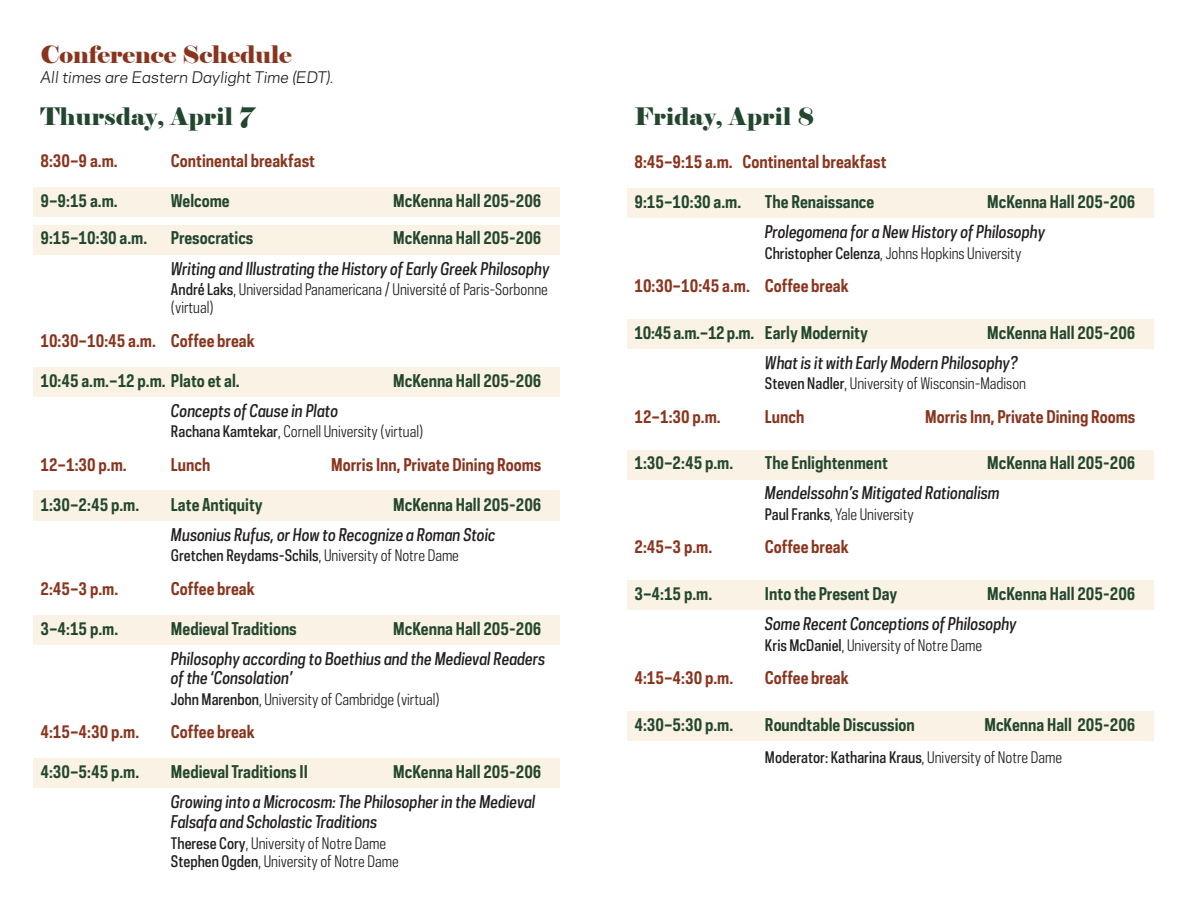
<style>
.page{position:relative;width:1188px;height:918px;background:#fff}
.page>*{position:absolute;margin:0;border:0;box-sizing:border-box;transform-origin:0 0}
.t1{font:24px "Elephant";letter-spacing:.01em;color:#23462f}
.t2{font:24px "Elephant";color:#89351e}
.times{font:700 16.5px "Galaxie Polaris Condensed";color:#23462f}
.titles{font:italic 500 16.5px/19.5px "Galaxie Polaris Condensed";color:#231f20}
.breaks_and_meals{font:700 16.5px "Galaxie Polaris Condensed";color:#89351e}
.names_speakers{font:15px/18px "Galaxie Polaris Condensed";color:#231f20}
.names_speakers-2{font:500 15px "Galaxie Polaris Condensed";color:#231f20}
.t3{font:italic 15px "Galaxie Polaris";color:#231f20}
.s1{font-weight:500}
.s2{font-weight:400}
</style>
<div class="page">
<div style="left:34px;top:187px;width:526px;height:30px;background:#f9f2e5"></div>
<div style="left:34px;top:225px;width:526px;height:30px;background:#f9f2e5"></div>
<div style="left:34px;top:367px;width:526px;height:30px;background:#f9f2e5"></div>
<div style="left:34px;top:491px;width:526px;height:30px;background:#f9f2e5"></div>
<div style="left:34px;top:615px;width:526px;height:30px;background:#f9f2e5"></div>
<div style="left:34px;top:758px;width:526px;height:30px;background:#f9f2e5"></div>
<div style="left:628px;top:188px;width:526px;height:30px;background:#f9f2e5"></div>
<div style="left:628px;top:319px;width:526px;height:30px;background:#f9f2e5"></div>
<div style="left:628px;top:450px;width:526px;height:30px;background:#f9f2e5"></div>
<div style="left:628px;top:580px;width:526px;height:30px;background:#f9f2e5"></div>
<div style="left:628px;top:711px;width:526px;height:30px;background:#f9f2e5"></div>
<p class="t2" style="left:40px;top:39px;width:253px">Conference Schedule</p>
<p class="t3" style="left:40px;top:66px;width:295px">All times are Eastern Daylight Time (EDT).</p>
<p class="t1" style="left:40px;top:101px;width:215px">Thursday, April 7</p>
<p class="breaks_and_meals" style="left:40px;top:150px;width:79px">8:30–9 a.m.</p>
<p class="breaks_and_meals" style="left:171px;top:150px;width:146px">Continental breakfast</p>
<p class="times" style="left:40px;top:190px;width:79px">9–9:15 a.m.</p>
<p class="times" style="left:171px;top:190px;width:60px">Welcome</p>
<p class="times" style="left:393px;top:190px;width:150px">McKenna Hall 205-206</p>
<p class="times" style="left:40px;top:227px;width:108px">9:15–10:30 a.m.</p>
<p class="times" style="left:171px;top:227px;width:84px">Presocratics</p>
<p class="times" style="left:393px;top:227px;width:150px">McKenna Hall 205-206</p>
<p class="titles" style="left:171px;top:258px;width:380px">Writing and Illustrating the History of Early Greek Philosophy</p>
<p class="names_speakers" style="left:171px;top:280px;width:378px"><span class="s1">André Laks</span>, Universidad Panamericana / Université of Paris-Sorbonne (virtual)</p>
<p class="breaks_and_meals" style="left:40px;top:329px;width:216px">10:30–10:45 a.m. Coffee break</p>
<p class="times" style="left:40px;top:369px;width:201px">10:45 a.m.–12 p.m. Plato et al.</p>
<p class="times" style="left:393px;top:369px;width:150px">McKenna Hall 205-206</p>
<p class="titles" style="left:171px;top:400px;width:169px">Concepts of Cause in Plato</p>
<p class="names_speakers" style="left:171px;top:422px;width:254px"><span class="s1">Rachana Kamtekar</span>, Cornell University (virtual)</p>
<p class="breaks_and_meals" style="left:40px;top:453px;width:88px">12–1:30 p.m.</p>
<p class="breaks_and_meals" style="left:171px;top:453px;width:41px">Lunch</p>
<p class="breaks_and_meals" style="left:331px;top:453px;width:212px">Morris Inn, Private Dining Rooms</p>
<p class="times" style="left:40px;top:493px;width:100px">1:30–2:45 p.m.</p>
<p class="times" style="left:171px;top:493px;width:93px">Late Antiquity</p>
<p class="times" style="left:393px;top:493px;width:150px">McKenna Hall 205-206</p>
<p class="titles" style="left:171px;top:524px;width:326px">Musonius Rufus, or How to Recognize a Roman Stoic</p>
<p class="names_speakers-2" style="left:171px;top:546px;width:289px">Gretchen Reydams-Schils<span class="s2">, University of Notre Dame</span></p>
<p class="breaks_and_meals" style="left:40px;top:577px;width:79px">2:45–3 p.m.</p>
<p class="breaks_and_meals" style="left:171px;top:577px;width:85px">Coffee break</p>
<p class="times" style="left:40px;top:617px;width:79px">3–4:15 p.m.</p>
<p class="times" style="left:171px;top:617px;width:127px">Medieval Traditions</p>
<p class="times" style="left:393px;top:617px;width:150px">McKenna Hall 205-206</p>
<p class="titles" style="left:171px;top:648px;width:376px">Philosophy according to Boethius and the Medieval Readers of the ‘Consolation’</p>
<p class="names_speakers" style="left:171px;top:690px;width:270px"><span class="s1">John Marenbon</span>, University of Cambridge (virtual)</p>
<p class="breaks_and_meals" style="left:40px;top:721px;width:100px">4:15–4:30 p.m.</p>
<p class="breaks_and_meals" style="left:171px;top:721px;width:85px">Coffee break</p>
<p class="times" style="left:40px;top:761px;width:100px">4:30–5:45 p.m.</p>
<p class="times" style="left:171px;top:761px;width:138px">Medieval Traditions II</p>
<p class="times" style="left:393px;top:761px;width:150px">McKenna Hall 205-206</p>
<p class="titles" style="left:171px;top:792px;width:366px">Growing into a Microcosm: The Philosopher in the Medieval<br>Falsafa and Scholastic Traditions</p>
<p class="names_speakers" style="left:171px;top:834px;width:217px"><span class="s1">Therese Cory</span>, University of Notre Dame</p>
<p class="names_speakers" style="left:171px;top:852px;width:229px"><span class="s1">Stephen Ogden</span>, University of Notre Dame</p>
<p class="t1" style="left:634px;top:102px;width:181px">Friday, April 8</p>
<p class="breaks_and_meals" style="left:634px;top:150px;width:254px">8:45–9:15 a.m. Continental breakfast</p>
<p class="times" style="left:634px;top:190px;width:108px">9:15–10:30 a.m.</p>
<p class="times" style="left:765px;top:190px;width:111px">The Renaissance</p>
<p class="times" style="left:987px;top:190px;width:150px">McKenna Hall 205-206</p>
<p class="titles" style="left:765px;top:221px;width:282px">Prolegomena for a New History of Philosophy</p>
<p class="names_speakers" style="left:765px;top:244px;width:258px"><span class="s1">Christopher Celenza</span>, Johns Hopkins University</p>
<p class="breaks_and_meals" style="left:634px;top:275px;width:216px">10:30–10:45 a.m. Coffee break</p>
<p class="times" style="left:634px;top:321px;width:235px">10:45 a.m.–12 p.m. Early Modernity</p>
<p class="times" style="left:987px;top:321px;width:150px">McKenna Hall 205-206</p>
<p class="titles" style="left:765px;top:352px;width:254px">What is it with Early Modern Philosophy?</p>
<p class="names_speakers" style="left:765px;top:374px;width:263px"><span class="s1">Steven Nadler</span>, University of Wisconsin-Madison</p>
<p class="breaks_and_meals" style="left:634px;top:405px;width:88px">12–1:30 p.m.</p>
<p class="breaks_and_meals" style="left:765px;top:405px;width:41px">Lunch</p>
<p class="breaks_and_meals" style="left:925px;top:405px;width:212px">Morris Inn, Private Dining Rooms</p>
<p class="times" style="left:634px;top:452px;width:100px">1:30–2:45 p.m.</p>
<p class="times" style="left:765px;top:452px;width:124px">The Enlightenment</p>
<p class="times" style="left:987px;top:452px;width:150px">McKenna Hall 205-206</p>
<p class="titles" style="left:765px;top:483px;width:236px">Mendelssohn’s Mitigated Rationalism</p>
<p class="names_speakers" style="left:765px;top:505px;width:150px"><span class="s1">Paul Franks</span>, Yale University</p>
<p class="breaks_and_meals" style="left:634px;top:536px;width:79px">2:45–3 p.m.</p>
<p class="breaks_and_meals" style="left:765px;top:536px;width:85px">Coffee break</p>
<p class="times" style="left:634px;top:583px;width:79px">3–4:15 p.m.</p>
<p class="times" style="left:765px;top:583px;width:134px">Into the Present Day</p>
<p class="times" style="left:987px;top:583px;width:150px">McKenna Hall 205-206</p>
<p class="titles" style="left:765px;top:614px;width:253px">Some Recent Conceptions of Philosophy</p>
<p class="names_speakers" style="left:765px;top:636px;width:219px"><span class="s1">Kris McDaniel</span>, University of Notre Dame</p>
<p class="breaks_and_meals" style="left:634px;top:667px;width:100px">4:15–4:30 p.m.</p>
<p class="breaks_and_meals" style="left:765px;top:667px;width:85px">Coffee break</p>
<p class="times" style="left:634px;top:714px;width:100px">4:30–5:30 p.m.</p>
<p class="times" style="left:765px;top:714px;width:151px">Roundtable Discussion</p>
<p class="times" style="left:985px;top:714px;width:152px">McKenna Hall 205-206</p>
<p class="names_speakers-2" style="left:765px;top:747px;width:299px">Moderator: Katharina Kraus<span class="s2">, University of Notre Dame</span></p>
</div>
